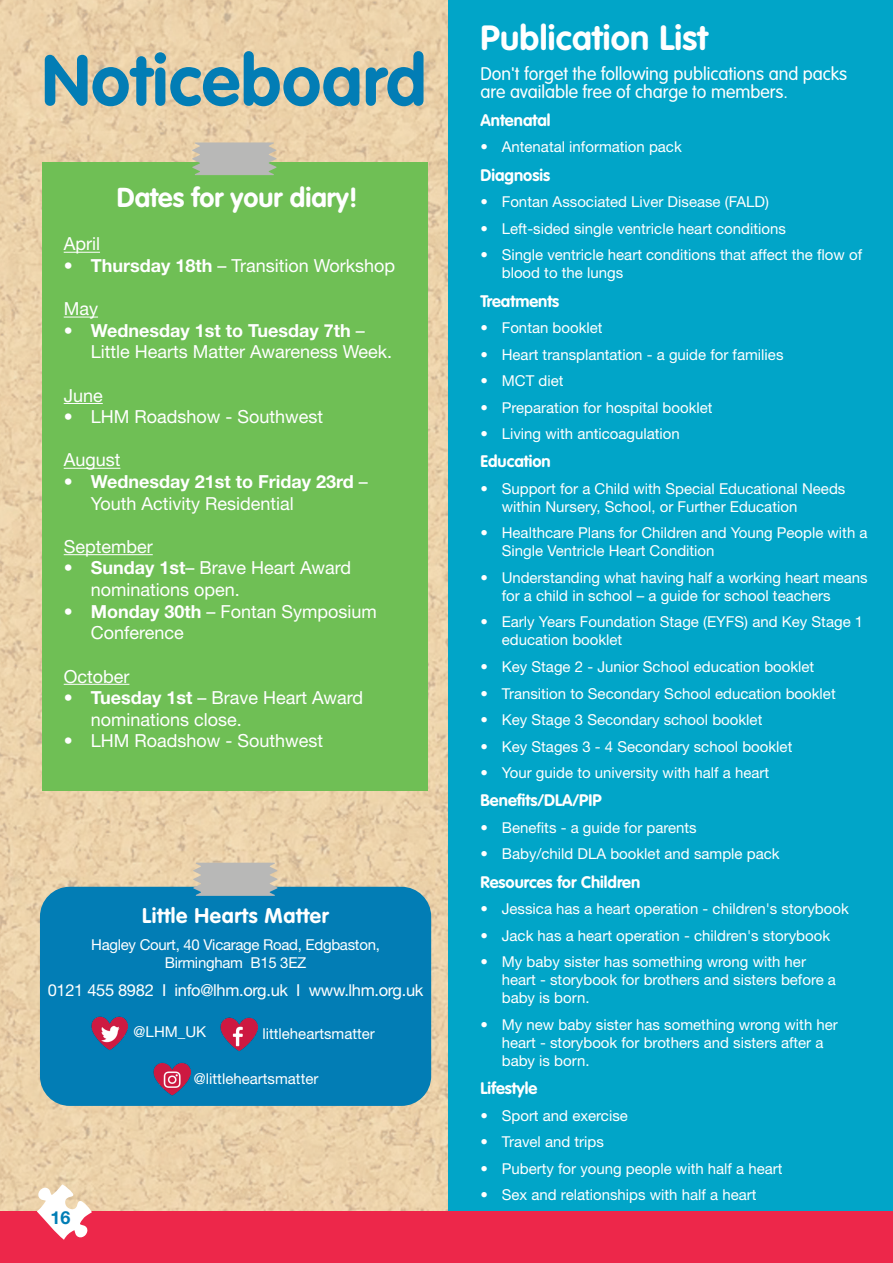
<style>
.page{position:relative;width:893px;height:1263px;background:#fff}
.page>*{position:absolute;margin:0;border:0;box-sizing:border-box;transform-origin:0 0}
.t1{font:700 70.5px "VAG Rounded Std";letter-spacing:.01em;color:#027db5}
.t2{font:700 34.5px "VAG Rounded Std";letter-spacing:.01em;color:#fff}
.t3{font:700 27px "VAG Rounded Std";color:#fff}
.t4{font:700 21px "VAG Rounded Std";letter-spacing:.03em;color:#fff}
.t5{font:18px/21.6px "Helvetica Neue LT Std";color:#fff}
.t6{font:300 18px/18px "VAG Rounded Std";color:#fff}
.t7{font:700 18px/21.6px "Helvetica Neue LT Std";color:#fff}
.t8{font:700 18px "Helvetica Neue LT Std";color:#007db5}
.t9{font:700 16.5px "VAG Rounded Std";color:#fff}
.t10{font:16.5px "Helvetica Neue LT Std";letter-spacing:-.02em;color:#fff}
.t11{font:15px/18px "Helvetica Neue LT Std";color:#fff}
.t12{font:15px/18px "Helvetica Neue LT Std";letter-spacing:-.02em;color:#fff;text-align:center}
.s1{font-weight:700}
.s2{font-weight:400}
</style>
<div class="page">
<img style="left:0;top:0;width:449px;height:1211px">
<div style="left:449px;top:0;width:444px;height:1263px;background:#01a5c8"></div>
<div style="left:0;top:1211px;width:893px;height:52px;background:#ed274a"></div>
<div style="left:42px;top:162px;width:386px;height:629px;background:#6fbf55"></div>
<svg style="left:13px;top:1184px;width:79px;height:56px"></svg>
<div style="left:40px;top:887px;width:391px;height:219px;background:#027db5;border-radius:30px"></div>
<img style="left:221px;top:1017px;width:36px;height:34px">
<img style="left:91px;top:1016px;width:37px;height:34px">
<img style="left:154px;top:1062px;width:36px;height:34px">
<img style="left:188px;top:131px;width:93px;height:45px">
<img style="left:189px;top:852px;width:93px;height:44px">
<hr style="left:64px;top:252px;width:36px;height:1px;background:#fff">
<hr style="left:64px;top:317px;width:34px;height:1px;background:#fff">
<hr style="left:64px;top:403px;width:39px;height:1px;background:#fff">
<hr style="left:64px;top:468px;width:56px;height:1px;background:#fff">
<hr style="left:64px;top:554px;width:89px;height:1px;background:#fff">
<hr style="left:64px;top:684px;width:65px;height:1px;background:#fff">
<p class="t1" style="left:42px;top:39px;width:386px">Noticeboard</p>
<p class="t3" style="left:117px;top:182px;width:243px">Dates for your diary!</p>
<p class="t5" style="left:64px;top:233px;width:38px">April</p>
<p class="t5" style="left:64px;top:254px;width:333px"><span class="s1">• Thursday 18th</span> – Transition Workshop</p>
<p class="t5" style="left:64px;top:298px;width:36px">May</p>
<p class="t5" style="left:91px;top:319px;width:303px;text-indent:-27px"><span class="s1">• Wednesday 1st to Tuesday 7th</span> –<br>Little Hearts Matter Awareness Week.</p>
<p class="t5" style="left:64px;top:384px;width:41px">June</p>
<p class="t5" style="left:64px;top:406px;width:261px">• LHM Roadshow - Southwest</p>
<p class="t5" style="left:64px;top:449px;width:58px">August</p>
<p class="t7" style="left:91px;top:470px;width:279px;text-indent:-27px">• Wednesday 21st to Friday 23rd <span class="s2">–<br>Youth Activity Residential</span></p>
<p class="t5" style="left:64px;top:535px;width:91px">September</p>
<p class="t5" style="left:91px;top:557px;width:262px;text-indent:-27px"><span class="s1">• Sunday 1st</span>– Brave Heart Award nominations open.</p>
<p class="t5" style="left:91px;top:600px;width:288px;text-indent:-27px"><span class="s1">• Monday 30th</span> – Fontan Symposium<br>Conference</p>
<p class="t5" style="left:64px;top:665px;width:67px">October</p>
<p class="t5" style="left:91px;top:686px;width:274px;text-indent:-27px"><span class="s1">• Tuesday 1st</span> – Brave Heart Award nominations close.</p>
<p class="t5" style="left:64px;top:730px;width:261px">• LHM Roadshow - Southwest</p>
<p class="t4" style="left:142px;top:903px;width:188px">Little Hearts Matter</p>
<p class="t12" style="left:91px;top:935px;width:290px">Hagley Court, 40 Vicarage Road, Edgbaston,<br>Birmingham B15 3EZ</p>
<p class="t10" style="left:48px;top:980px;width:377px">0121 455 8982 I info@lhm.org.uk I www.lhm.org.uk</p>
<p class="t11" style="left:134px;top:1022px;width:74px">@LHM_UK</p>
<p class="t11" style="left:262px;top:1025px;width:114px">littleheartsmatter</p>
<p class="t11" style="left:194px;top:1069px;width:126px">@littleheartsmatter</p>
<p class="t8" style="left:51px;top:1206px;width:22px">16</p>
<p class="t2" style="left:480px;top:18px;width:229px">Publication List</p>
<p class="t6" style="left:480px;top:65px;width:368px">Don't forget the following publications and packs are available free of charge to members.</p>
<p class="t9" style="left:480px;top:110px;width:71px">Antenatal</p>
<p class="t11" style="left:480px;top:138px;width:203px">• Antenatal information pack</p>
<p class="t9" style="left:480px;top:165px;width:71px">Diagnosis</p>
<p class="t11" style="left:480px;top:193px;width:290px">• Fontan Associated Liver Disease (FALD)</p>
<p class="t11" style="left:480px;top:219px;width:307px">• Left-sided single ventricle heart conditions</p>
<p class="t11" style="left:502px;top:246px;width:362px;text-indent:-21px">• Single ventricle heart conditions that affect the flow of blood to the lungs</p>
<p class="t9" style="left:480px;top:291px;width:80px">Treatments</p>
<p class="t11" style="left:480px;top:318px;width:124px">• Fontan booklet</p>
<p class="t11" style="left:480px;top:345px;width:304px">• Heart transplantation - a guide for families</p>
<p class="t11" style="left:480px;top:371px;width:84px">• MCT diet</p>
<p class="t11" style="left:480px;top:398px;width:234px">• Preparation for hospital booklet</p>
<p class="t11" style="left:480px;top:424px;width:201px">• Living with anticoagulation</p>
<p class="t9" style="left:480px;top:452px;width:72px">Education</p>
<p class="t11" style="left:502px;top:479px;width:345px;text-indent:-21px">• Support for a Child with Special Educational Needs within Nursery, School, or Further Education</p>
<p class="t11" style="left:502px;top:524px;width:367px;text-indent:-21px">• Healthcare Plans for Children and Young People with a<br>Single Ventricle Heart Condition</p>
<p class="t11" style="left:502px;top:568px;width:367px;text-indent:-21px">• Understanding what having half a working heart means for a child in school – a guide for school teachers</p>
<p class="t11" style="left:502px;top:613px;width:363px;text-indent:-21px">• Early Years Foundation Stage (EYFS) and Key Stage 1 education booklet</p>
<p class="t11" style="left:480px;top:657px;width:335px">• Key Stage 2 - Junior School education booklet</p>
<p class="t11" style="left:480px;top:684px;width:357px">• Transition to Secondary School education booklet</p>
<p class="t11" style="left:480px;top:710px;width:283px">• Key Stage 3 Secondary school booklet</p>
<p class="t11" style="left:480px;top:737px;width:313px">• Key Stages 3 - 4 Secondary school booklet</p>
<p class="t11" style="left:480px;top:763px;width:290px">• Your guide to university with half a heart</p>
<p class="t9" style="left:480px;top:791px;width:123px">Benefits/DLA/PIP</p>
<p class="t11" style="left:480px;top:818px;width:218px">• Benefits - a guide for parents</p>
<p class="t11" style="left:480px;top:845px;width:301px">• Baby/child DLA booklet and sample pack</p>
<p class="t9" style="left:480px;top:872px;width:161px">Resources for Children</p>
<p class="t11" style="left:480px;top:899px;width:370px">• Jessica has a heart operation - children's storybook</p>
<p class="t11" style="left:480px;top:926px;width:351px">• Jack has a heart operation - children's storybook</p>
<p class="t11" style="left:502px;top:952px;width:336px;text-indent:-21px">• My baby sister has something wrong with her heart - storybook for brothers and sisters before a baby is born.</p>
<p class="t11" style="left:502px;top:1015px;width:338px;text-indent:-21px">• My new baby sister has something wrong with her heart - storybook for brothers and sisters after a baby is born.</p>
<p class="t9" style="left:480px;top:1078px;width:58px">Lifestyle</p>
<p class="t11" style="left:480px;top:1106px;width:149px">• Sport and exercise</p>
<p class="t11" style="left:480px;top:1132px;width:125px">• Travel and trips</p>
<p class="t11" style="left:480px;top:1159px;width:304px">• Puberty for young people with half a heart</p>
<p class="t11" style="left:480px;top:1185px;width:277px">• Sex and relationships with half a heart</p>
</div>
